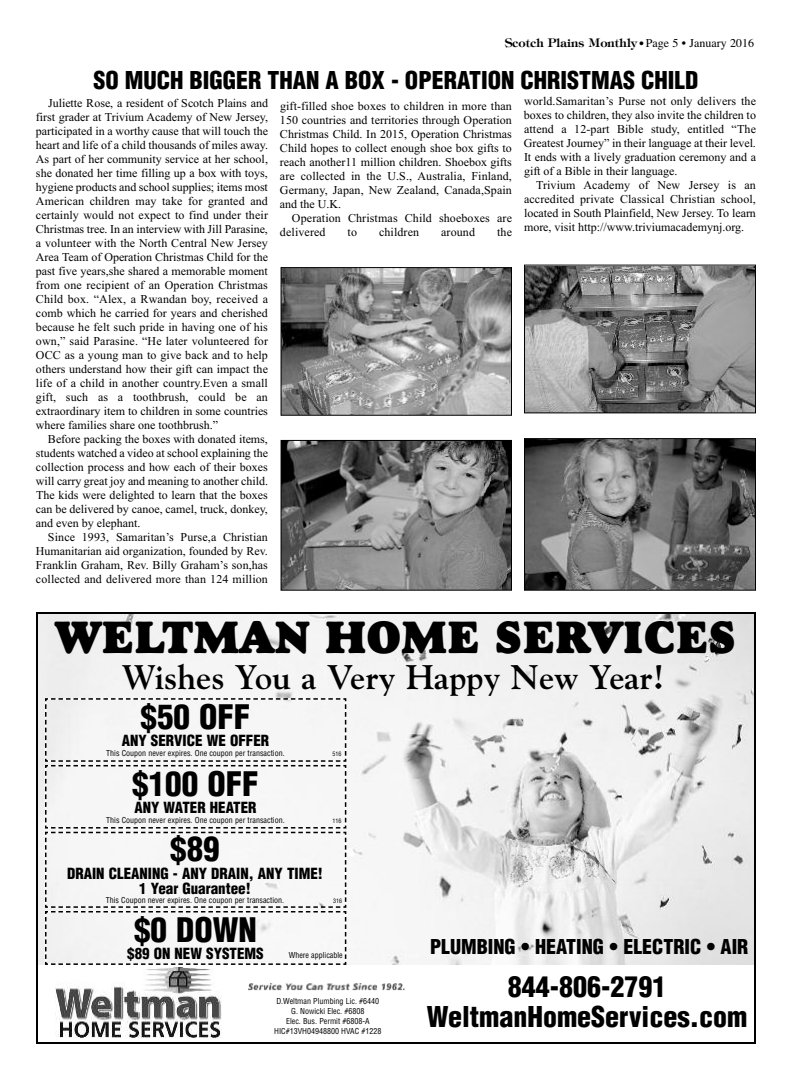
<style>
.page{position:relative;width:792px;height:1080px;background:#fff}
.page>*{position:absolute;margin:0;border:0;box-sizing:border-box;transform-origin:0 0}
.t1{font:46px "Goudy Heavyface";color:#000}
.t2{font:700 34px "Goudy";color:#000}
.t3{font:900 condensed 33px "Helvetica";color:#000}
.t4{font:900 condensed 28px/30px "Helvetica";color:#000;text-align:center}
.t5{font:900 condensed 24px "Helvetica";color:#000}
.t6{font:900 condensed 20px "Helvetica";color:#000}
.t7{font:900 condensed 15px/15px "Helvetica";color:#000;text-align:center}
.t8{font:12px/14px "Times New Roman";color:#000;text-align:justify}
.t9{font:600 12px "Tiffany";color:#000}
.t10{font:condensed 8px/10px "Helvetica";color:#000;text-align:center}
.t11{font:condensed 6px "Helvetica";color:#000}
.s1{font-family:"Futura";font-weight:700;font-stretch:condensed;font-size:10px}
.s2{font-family:"Times";font-weight:400}
</style>
<div class="page">
<img style="left:39px;top:615px;width:714px;height:350px">
<div style="left:36px;top:612px;width:720px;height:432px;border:2px solid #000"></div>
<img style="left:56px;top:968px;width:166px;height:70px">
<img style="left:248px;top:983px;width:157px;height:8px">
<svg style="left:44px;top:697px;width:303px;height:268px"></svg>
<img style="left:283px;top:269px;width:227px;height:145px">
<div style="left:281px;top:267px;width:231px;height:149px;border:1px solid #000"></div>
<img style="left:283px;top:442px;width:227px;height:147px">
<div style="left:281px;top:440px;width:231px;height:151px;border:1px solid #000"></div>
<img style="left:526px;top:267px;width:228px;height:144px">
<div style="left:524px;top:265px;width:232px;height:148px;border:1px solid #000"></div>
<img style="left:526px;top:440px;width:228px;height:149px">
<div style="left:524px;top:438px;width:232px;height:153px;border:1px solid #000"></div>
<p class="t9" style="left:505px;top:36px;width:251px">Scotch Plains Monthly <span class="s1">•</span> <span class="s2">Page 5 • January 2016</span></p>
<h3 class="t5" style="left:94px;top:67px;width:606px">SO MUCH BIGGER THAN A BOX - OPERATION CHRISTMAS CHILD</h3>
<p class="t8" style="left:36px;top:96px;width:234px;text-indent:12px">Juliette Rose, a resident of Scotch Plains and first grader at Trivium Academy of New Jersey, participated in a worthy cause that will touch the heart and life of a child thousands of miles away.<br>As part of her community service at her school, she donated her time filling up a box with toys, hygiene products and school supplies; items most American children may take for granted and certainly would not expect to find under their Christmas tree. In an interview with Jill Parasine, a volunteer with the North Central New Jersey Area Team of Operation Christmas Child for the past five years,she shared a memorable moment from one recipient of an Operation Christmas Child box. “Alex, a Rwandan boy, received a comb which he carried for years and cherished because he felt such pride in having one of his own,” said Parasine. “He later volunteered for OCC as a young man to give back and to help others understand how their gift can impact the life of a child in another country.Even a small gift, such as a toothbrush, could be an extraordinary item to children in some countries where families share one toothbrush.”</p>
<p class="t8" style="left:36px;top:432px;width:234px;text-indent:12px">Before packing the boxes with donated items, students watched a video at school explaining the collection process and how each of their boxes will carry great joy and meaning to another child.<br>The kids were delighted to learn that the boxes can be delivered by canoe, camel, truck, donkey, and even by elephant.</p>
<p class="t8" style="left:36px;top:530px;width:234px;text-indent:12px">Since 1993, Samaritan’s Purse,a Christian Humanitarian aid organization, founded by Rev.<br>Franklin Graham, Rev. Billy Graham’s son,has collected and delivered more than 124 million</p>
<p class="t8" style="left:524px;top:94px;width:234px">world.Samaritan’s Purse not only delivers the boxes to children, they also invite the children to attend a 12-part Bible study, entitled “The Greatest Journey” in their language at their level.<br>It ends with a lively graduation ceremony and a gift of a Bible in their language.</p>
<p class="t8" style="left:524px;top:178px;width:233px;text-indent:12px">Trivium Academy of New Jersey is an accredited private Classical Christian school, located in South Plainfield, New Jersey. To learn more, visit http://www.triviumacademynj.org.</p>
<p class="t8" style="left:280px;top:98px;width:234px">gift-filled shoe boxes to children in more than 150 countries and territories through Operation Christmas Child. In 2015, Operation Christmas Child hopes to collect enough shoe box gifts to reach another11 million children. Shoebox gifts are collected in the U.S., Australia, Finland, Germany, Japan, New Zealand, Canada,Spain and the U.K.</p>
<p class="t8" style="left:280px;top:210px;width:234px;text-indent:12px">Operation Christmas Child shoeboxes are delivered</p>
<p class="t8" style="left:348px;top:224px;width:11px">to</p>
<p class="t8" style="left:379px;top:224px;width:42px">children</p>
<p class="t8" style="left:441px;top:224px;width:35px">around</p>
<p class="t8" style="left:497px;top:224px;width:16px">the</p>
<h1 class="t1" style="left:56px;top:620px;width:682px">WELTMAN HOME SERVICES</h1>
<h2 class="t2" style="left:122px;top:657px;width:544px">Wishes You a Very Happy New Year!</h2>
<h3 class="t3" style="left:141px;top:698px;width:111px">$50 OFF</h3>
<p class="t7" style="left:122px;top:733px;width:149px">ANY SERVICE WE OFFER</p>
<p class="t10" style="left:106px;top:748px;width:180px">This Coupon never expires. One coupon per transaction.</p>
<p class="t11" style="left:333px;top:750px;width:10px">516</p>
<h3 class="t3" style="left:132px;top:765px;width:128px">$100 OFF</h3>
<p class="t7" style="left:134px;top:800px;width:124px">ANY WATER HEATER</p>
<p class="t10" style="left:106px;top:815px;width:180px">This Coupon never expires. One coupon per transaction.</p>
<p class="t11" style="left:333px;top:818px;width:10px">116</p>
<h3 class="t3" style="left:170px;top:830px;width:51px">$89</h3>
<p class="t7" style="left:67px;top:866px;width:257px">DRAIN CLEANING - ANY DRAIN, ANY TIME!<br>1 Year Guarantee!</p>
<p class="t10" style="left:106px;top:895px;width:180px">This Coupon never expires. One coupon per transaction.</p>
<p class="t11" style="left:333px;top:897px;width:10px">316</p>
<h3 class="t3" style="left:134px;top:911px;width:124px">$0 DOWN</h3>
<p class="t7" style="left:127px;top:946px;width:138px">$89 ON NEW SYSTEMS</p>
<p class="t10" style="left:289px;top:950px;width:56px">Where applicable</p>
<p class="t10" style="left:274px;top:996px;width:109px">D.Weltman Plumbing Lic. #6440<br>G. Nowicki Elec. #6808<br>Elec. Bus. Permit #6808-A<br>HIC#13VH04948800 HVAC #1228</p>
<h3 class="t6" style="left:430px;top:935px;width:320px">PLUMBING • HEATING • ELECTRIC • AIR</h3>
<h3 class="t4" style="left:427px;top:973px;width:322px">844-806-2791<br>WeltmanHomeServices.com</h3>
</div>
